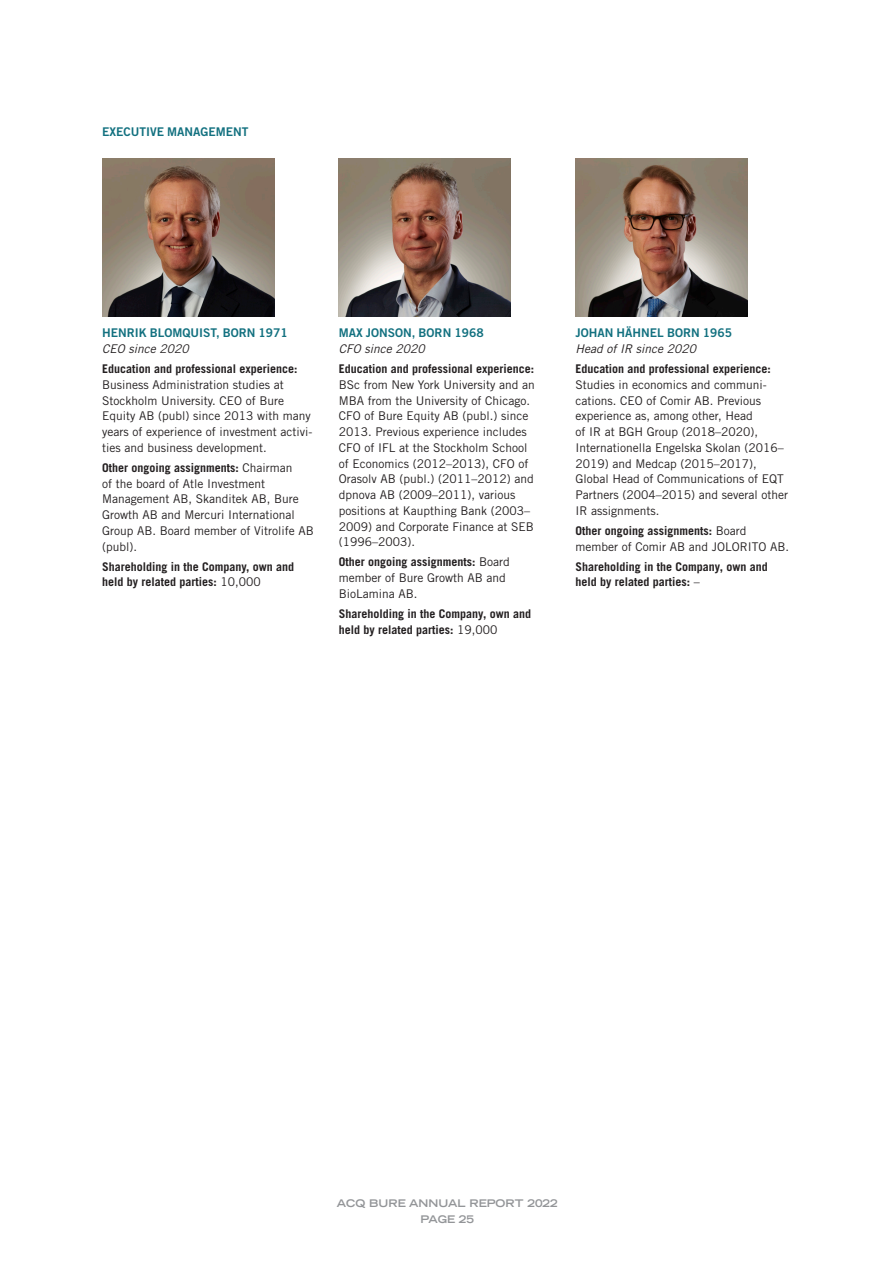
<style>
.page{position:relative;width:893px;height:1263px;background:#fff}
.page>*{position:absolute;margin:0;border:0;box-sizing:border-box;transform-origin:0 0}
.Styrelse_text{font:12px/15.8px "Trade Gothic LT Std";color:#231f20}
.Styrelse_text-2{font:700 12px/15.8px "Trade Gothic LT Std";color:#231f20}
.Styrelse_namn{font:12px "Trade Gothic LT Std Bd 2";color:#137180}
.Styrelse_text-3{font:italic 12px "Trade Gothic LT Std";color:#231f20}
.t1{font:700 expanded 10.5px/16.5px "Trade Gothic LT Std";color:#939598;text-align:center}
.s1{font-weight:700}
.s2{font-weight:400}
</style>
<div class="page">
<img style="left:102px;top:158px;width:172px;height:159px">
<img style="left:339px;top:158px;width:172px;height:159px">
<img style="left:575px;top:158px;width:173px;height:159px">
<p class="Styrelse_namn" style="left:102px;top:124px;width:148px">EXECUTIVE MANAGEMENT</p>
<p class="Styrelse_namn" style="left:102px;top:326px;width:187px">HENRIK BLOMQUIST, BORN 1971</p>
<p class="Styrelse_text-3" style="left:102px;top:341px;width:88px">CEO since 2020</p>
<p class="Styrelse_text" style="left:102px;top:361px;width:212px"><span class="s1">Education and professional experience:<br></span>Business Administration studies at Stockholm University. CEO of Bure Equity AB (publ) since 2013 with many years of experience of investment activi&shy;ties and business development.</p>
<p class="Styrelse_text" style="left:102px;top:459px;width:213px"><span class="s1">Other ongoing assignments:</span> Chairman<br>of the board of Atle Investment<br>Management AB, Skanditek AB, Bure<br>Growth AB and Mercuri International<br>Group AB. Board member of Vitrolife AB (publ).</p>
<p class="Styrelse_text-2" style="left:102px;top:558px;width:194px">Shareholding in the Company, own and held by related parties: <span class="s2">10,000</span></p>
<p class="Styrelse_namn" style="left:339px;top:326px;width:146px">MAX JONSON, BORN 1968</p>
<p class="Styrelse_text-3" style="left:339px;top:341px;width:87px">CFO since 2020</p>
<p class="Styrelse_text" style="left:339px;top:361px;width:197px"><span class="s1">Education and professional experience:<br></span>BSc from New York University and an MBA from the University of Chicago.<br>CFO of Bure Equity AB (publ.) since 2013. Previous experience includes CFO of IFL at the Stockholm School of Economics (2012–2013), CFO of Orasolv AB (publ.) (2011–2012) and dpnova AB (2009–2011), various positions at Kaupthing Bank (2003– 2009) and Corporate Finance at SEB (1996–2003).</p>
<p class="Styrelse_text" style="left:339px;top:554px;width:172px"><span class="s1">Other ongoing assignments:</span> Board member of Bure Growth AB and<br>BioLamina AB.</p>
<p class="Styrelse_text-2" style="left:339px;top:605px;width:194px">Shareholding in the Company, own and held by related parties: <span class="s2">19,000</span></p>
<p class="Styrelse_namn" style="left:575px;top:326px;width:158px">JOHAN HÄHNEL BORN 1965</p>
<p class="Styrelse_text-3" style="left:575px;top:341px;width:122px">Head of IR since 2020</p>
<p class="Styrelse_text" style="left:575px;top:361px;width:214px"><span class="s1">Education and professional experience:<br></span>Studies in economics and communi&shy;cations. CEO of Comir AB. Previous experience as, among other, Head<br>of IR at BGH Group (2018–2020), Internationella Engelska Skolan (2016– 2019) and Medcap (2015–2017), Global Head of Communications of EQT Partners (2004–2015) and several other IR assignments.</p>
<p class="Styrelse_text" style="left:575px;top:522px;width:215px"><span class="s1">Other ongoing assignments:</span> Board member of Comir AB and JOLORITO AB.</p>
<p class="Styrelse_text-2" style="left:575px;top:558px;width:194px">Shareholding in the Company, own and held by related parties: <span class="s2">–</span></p>
<p class="t1" style="left:337px;top:1194px;width:222px">ACQ BURE ANNUAL REPORT 2022<br>PAGE 25</p>
</div>
